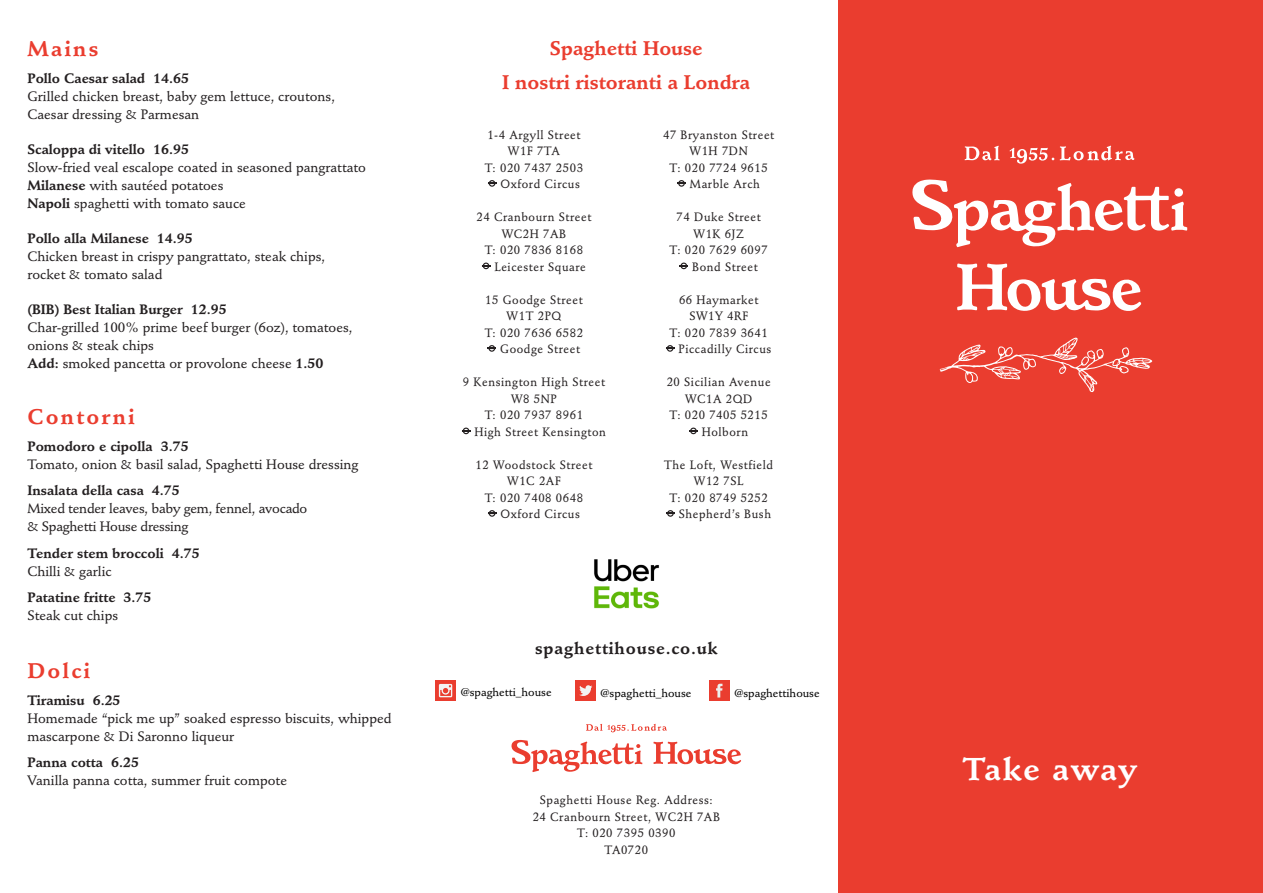
<style>
.page{position:relative;width:1263px;height:893px;background:#fff}
.page>*{position:absolute;margin:0;border:0;box-sizing:border-box;transform-origin:0 0}
.t1{font:700 31.35px "Stempel Schneidler Std";letter-spacing:.05em;color:#fff}
.t2{font:700 21px "Stempel Schneidler Std";letter-spacing:.11em;color:#ea3d2f}
.t3{font:700 19.5px/33.5px "Stempel Schneidler Std";color:#ea3d2f;text-align:center}
.t4{font:700 16.5px "Stempel Schneidler Std";letter-spacing:.05em;color:#231f20}
.t5{font:500 13.5px/18px "Stempel Schneidler Std";color:#231f20}
.t6{font:700 13.5px "Stempel Schneidler Std";color:#231f20}
.t7{font:500 13.5px/18px "Stempel Schneidler Std";letter-spacing:-.02em;color:#231f20}
.t8{font:500 12px/16.5px "Stempel Schneidler LT";letter-spacing:.05em;color:#231f20;text-align:center;scale:.95 1}
.t9{font:500 11.25px "Stempel Schneidler Std";color:#000}
.s1{font-weight:700}
</style>
<div class="page">
<div style="left:838px;top:0;width:425px;height:893px;background:#ea3d2f"></div>
<svg style="left:488px;top:180px;width:8px;height:7px"></svg>
<svg style="left:482px;top:263px;width:8px;height:6px"></svg>
<svg style="left:488px;top:345px;width:8px;height:7px"></svg>
<svg style="left:462px;top:428px;width:8px;height:6px"></svg>
<svg style="left:488px;top:510px;width:8px;height:7px"></svg>
<svg style="left:677px;top:180px;width:9px;height:7px"></svg>
<svg style="left:680px;top:263px;width:8px;height:6px"></svg>
<svg style="left:666px;top:345px;width:8px;height:7px"></svg>
<svg style="left:689px;top:428px;width:8px;height:6px"></svg>
<svg style="left:666px;top:510px;width:8px;height:7px"></svg>
<img style="left:594px;top:559px;width:65px;height:50px">
<svg style="left:957px;top:263px;width:185px;height:48px"></svg>
<svg style="left:912px;top:179px;width:275px;height:68px"></svg>
<div style="left:1174px;top:188px;width:9px;height:9px;background:#fff;border-radius:50%"></div>
<svg style="left:940px;top:337px;width:212px;height:55px"></svg>
<svg style="left:965px;top:146px;width:34px;height:14px"></svg>
<svg style="left:1009px;top:148px;width:45px;height:16px"></svg>
<svg style="left:1060px;top:146px;width:74px;height:14px"></svg>
<svg style="left:653px;top:742px;width:88px;height:23px"></svg>
<svg style="left:511px;top:740px;width:131px;height:32px"></svg>
<svg style="left:586px;top:724px;width:81px;height:8px"></svg>
<svg style="left:435px;top:680px;width:21px;height:21px"></svg>
<svg style="left:439px;top:684px;width:13px;height:13px"></svg>
<div style="left:575px;top:680px;width:20px;height:21px;background:#ea3d2f"></div>
<svg style="left:579px;top:685px;width:13px;height:11px"></svg>
<div style="left:709px;top:680px;width:20px;height:21px;background:#ea3d2f"></div>
<svg style="left:716px;top:684px;width:6px;height:13px"></svg>
<h2 class="t2" style="left:27px;top:36px;width:73px">Mains</h2>
<p class="t6" style="left:27px;top:70px;width:163px">Pollo Caesar salad 14.65</p>
<p class="t5" style="left:27px;top:87px;width:309px">Grilled chicken breast, baby gem lettuce, croutons,<br>Caesar dressing &amp; Parmesan</p>
<p class="t6" style="left:27px;top:141px;width:163px">Scaloppa di vitello 16.95</p>
<p class="t5" style="left:27px;top:158px;width:340px">Slow-fried veal escalope coated in seasoned pangrattato<br><span class="s1">Milanese</span> with sautéed potatoes<br><span class="s1">Napoli</span> spaghetti with tomato sauce</p>
<p class="t6" style="left:27px;top:230px;width:167px">Pollo alla Milanese 14.95</p>
<p class="t5" style="left:27px;top:247px;width:299px">Chicken breast in crispy pangrattato, steak chips, rocket &amp; tomato salad</p>
<p class="t6" style="left:27px;top:301px;width:201px">(BIB) Best Italian Burger 12.95</p>
<p class="t5" style="left:27px;top:318px;width:327px">Char-grilled 100% prime beef burger (6oz), tomatoes, onions &amp; steak chips<br><span class="s1">Add:</span> smoked pancetta or provolone cheese <span class="s1">1.50</span></p>
<h2 class="t2" style="left:27px;top:404px;width:109px">Contorni</h2>
<p class="t6" style="left:27px;top:438px;width:163px">Pomodoro e cipolla 3.75</p>
<p class="t5" style="left:27px;top:455px;width:333px">Tomato, onion &amp; basil salad, Spaghetti House dressing</p>
<p class="t6" style="left:27px;top:482px;width:154px">Insalata della casa 4.75</p>
<p class="t7" style="left:27px;top:500px;width:281px">Mixed tender leaves, baby gem, fennel, avocado &amp; Spaghetti House dressing</p>
<p class="t6" style="left:27px;top:545px;width:174px">Tender stem broccoli 4.75</p>
<p class="t5" style="left:27px;top:562px;width:86px">Chilli &amp; garlic</p>
<p class="t6" style="left:27px;top:589px;width:126px">Patatine fritte 3.75</p>
<p class="t5" style="left:27px;top:607px;width:92px">Steak cut chips</p>
<h2 class="t2" style="left:27px;top:658px;width:64px">Dolci</h2>
<p class="t6" style="left:27px;top:692px;width:95px">Tiramisu 6.25</p>
<p class="t5" style="left:27px;top:709px;width:366px">Homemade “pick me up” soaked espresso biscuits, whipped mascarpone &amp; Di Saronno liqueur</p>
<p class="t6" style="left:27px;top:754px;width:113px">Panna cotta 6.25</p>
<p class="t5" style="left:27px;top:772px;width:261px">Vanilla panna cotta, summer fruit compote</p>
<h3 class="t3" style="left:502px;top:32px;width:250px">Spaghetti House<br>I nostri ristoranti a Londra</h3>
<p class="t8" style="left:487px;top:126px;width:100px">1-4 Argyll Street</p>
<p class="t8" style="left:508px;top:143px;width:56px">W1F 7TA</p>
<p class="t8" style="left:485px;top:159px;width:105px">T: 020 7437 2503</p>
<p class="t8" style="left:500px;top:176px;width:85px">Oxford Circus</p>
<p class="t8" style="left:476px;top:209px;width:122px">24 Cranbourn Street</p>
<p class="t8" style="left:502px;top:225px;width:69px">WC2H 7AB</p>
<p class="t8" style="left:485px;top:242px;width:105px">T: 020 7836 8168</p>
<p class="t8" style="left:494px;top:258px;width:98px">Leicester Square</p>
<p class="t8" style="left:485px;top:291px;width:104px">15 Goodge Street</p>
<p class="t8" style="left:507px;top:308px;width:59px">W1T 2PQ</p>
<p class="t8" style="left:485px;top:324px;width:105px">T: 020 7636 6582</p>
<p class="t8" style="left:500px;top:341px;width:86px">Goodge Street</p>
<p class="t8" style="left:463px;top:374px;width:151px">9 Kensington High Street</p>
<p class="t8" style="left:511px;top:390px;width:50px">W8 5NP</p>
<p class="t8" style="left:485px;top:407px;width:105px">T: 020 7937 8961</p>
<p class="t8" style="left:474px;top:423px;width:140px">High Street Kensington</p>
<p class="t8" style="left:475px;top:456px;width:125px">12 Woodstock Street</p>
<p class="t8" style="left:507px;top:473px;width:58px">W1C 2AF</p>
<p class="t8" style="left:485px;top:489px;width:105px">T: 020 7408 0648</p>
<p class="t8" style="left:500px;top:506px;width:85px">Oxford Circus</p>
<p class="t8" style="left:663px;top:126px;width:119px">47 Bryanston Street</p>
<p class="t8" style="left:689px;top:143px;width:63px">W1H 7DN</p>
<p class="t8" style="left:670px;top:159px;width:105px">T: 020 7724 9615</p>
<p class="t8" style="left:690px;top:176px;width:75px">Marble Arch</p>
<p class="t8" style="left:677px;top:209px;width:90px">74 Duke Street</p>
<p class="t8" style="left:693px;top:225px;width:54px">W1K 6JZ</p>
<p class="t8" style="left:670px;top:242px;width:105px">T: 020 7629 6097</p>
<p class="t8" style="left:692px;top:258px;width:70px">Bond Street</p>
<p class="t8" style="left:679px;top:291px;width:85px">66 Haymarket</p>
<p class="t8" style="left:689px;top:308px;width:63px">SW1Y 4RF</p>
<p class="t8" style="left:670px;top:324px;width:105px">T: 020 7839 3641</p>
<p class="t8" style="left:678px;top:341px;width:99px">Piccadilly Circus</p>
<p class="t8" style="left:667px;top:374px;width:111px">20 Sicilian Avenue</p>
<p class="t8" style="left:685px;top:390px;width:72px">WC1A 2QD</p>
<p class="t8" style="left:670px;top:407px;width:105px">T: 020 7405 5215</p>
<p class="t8" style="left:702px;top:423px;width:50px">Holborn</p>
<p class="t8" style="left:664px;top:456px;width:116px">The Loft, Westfield</p>
<p class="t8" style="left:694px;top:473px;width:54px">W12 7SL</p>
<p class="t8" style="left:670px;top:489px;width:105px">T: 020 8749 5252</p>
<p class="t8" style="left:679px;top:506px;width:99px">Shepherd’s Bush</p>
<h3 class="t4" style="left:535px;top:638px;width:184px">spaghettihouse.co.uk</h3>
<p class="t9" style="left:461px;top:685px;width:93px">@spaghetti_house</p>
<p class="t9" style="left:600px;top:686px;width:93px">@spaghetti_house</p>
<p class="t9" style="left:734px;top:686px;width:87px">@spaghettihouse</p>
<p class="t8" style="left:533px;top:792px;width:199px">Spaghetti House Reg. Address:<br>24 Cranbourn Street, WC2H 7AB<br>T: 020 7395 0390<br>TA0720</p>
<h1 class="t1" style="left:963px;top:751px;width:176px">Take away</h1>
</div>
